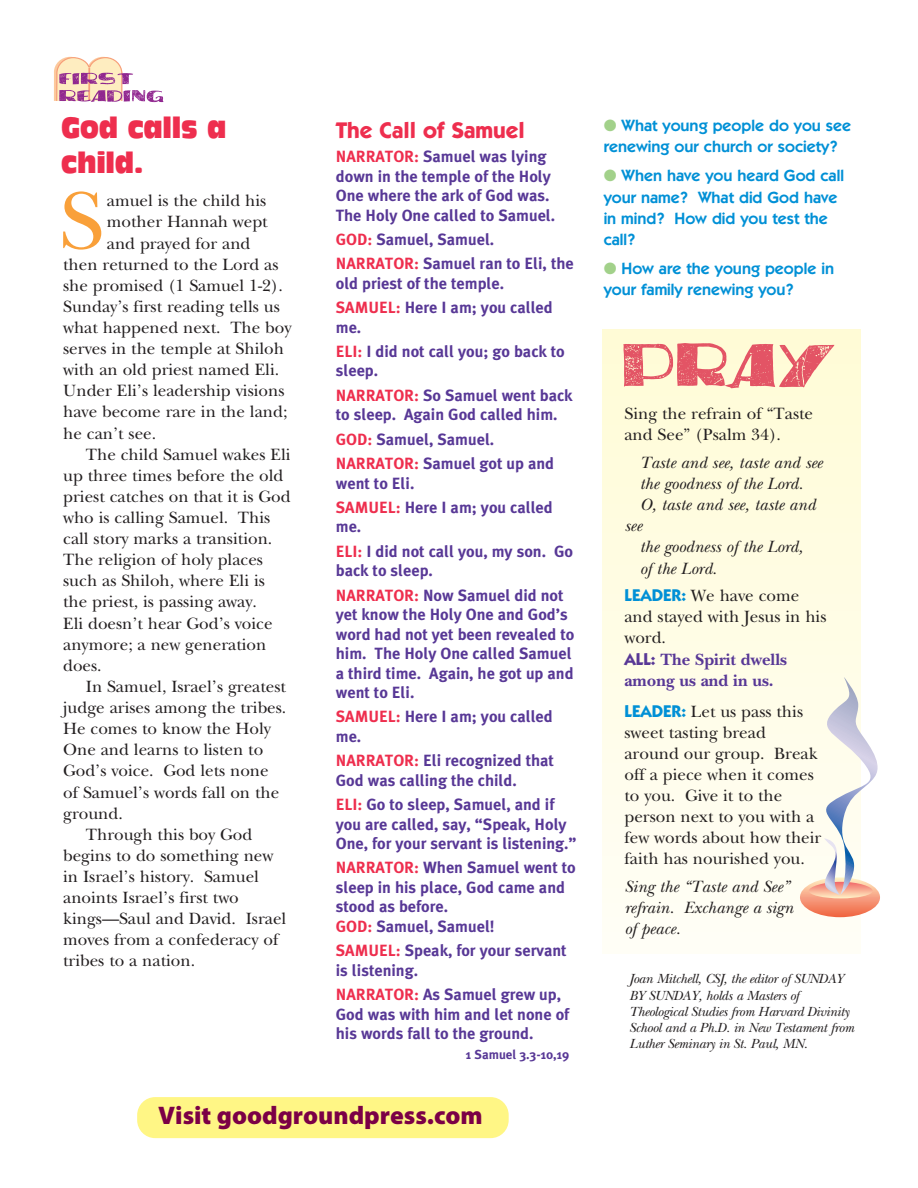
<style>
.page{position:relative;width:918px;height:1188px;background:#fff}
.page>*{position:absolute;margin:0;border:0;box-sizing:border-box;transform-origin:0 0}
.SBS_Text{font:84.9px "New Baskerville";color:#f9a03a}
.t1{font:27.6px/34px "Incised 901 BT Compact";letter-spacing:-.01em;color:#ee2e4e;scale:.9 1}
.t2{font:900 25.5px "Myriad Pro";color:#7b0046}
.First_reading_text{font:700 22.8px "Itc Kabel";color:#ee2e4e}
.SBS_Text-2{font:17.1px/21.1px "New Baskerville";color:#231f20}
.SBS_Text-3{font:italic 17.1px/21.1px "New Baskerville";color:#231f20}
.SBS_Text-4{font:700 17.1px/21.1px "New Baskerville";color:#583896}
.Sun_Gospel{font:700 16.2px/19.5px "Meta Plus";color:#583896}
.SBS_Text-5{font:600 16.2px/21.1px "Itc Kabel";color:#0090d6}
.Bio_info{font:italic 13.8px/16.2px "New Baskerville";letter-spacing:-.02em;color:#231f20}
.Sun_Gospel-2{font:700 13.05px "Meta Plus";color:#583896}
.s1{font-family:"Meta Plus Bold Caps";font-weight:400;color:#ee2e4e}
.s2{color:#a2d18a}
.s3{font-family:"Itc Kabel";font-weight:700;color:#0090d6}
.s4{font-family:"Itc Kabel"}
</style>
<div class="page">
<div style="left:137px;top:1097px;width:372px;height:41px;background:#fff685;border-radius:18px"></div>
<div style="left:603px;top:329px;width:258px;height:625px;background:linear-gradient(to bottom,#fffbd6,#fffef6)"></div>
<svg style="left:800px;top:677px;width:80px;height:240px"></svg>
<svg style="left:623px;top:343px;width:211px;height:45px;background:#f1aca1"></svg>
<svg style="left:54px;top:57px;width:110px;height:46px"></svg>
<p class="t1" style="left:61px;top:111px;width:185px">God calls a child.</p>
<p class="SBS_Text" style="left:59px;top:172px;width:46px">S</p>
<p class="SBS_Text-2" style="left:107px;top:190px;width:161px">amuel is the child his</p>
<p class="SBS_Text-2" style="left:107px;top:211px;width:162px">mother Hannah wept</p>
<p class="SBS_Text-2" style="left:107px;top:233px;width:145px">and prayed for and</p>
<p class="SBS_Text-2" style="left:63px;top:254px;width:217px">then returned to the Lord as</p>
<p class="SBS_Text-2" style="left:63px;top:275px;width:221px">she promised (1 Samuel 1-2).</p>
<p class="SBS_Text-2" style="left:63px;top:296px;width:218px">Sunday’s first reading tells us</p>
<p class="SBS_Text-2" style="left:63px;top:317px;width:230px">what happened next. The boy</p>
<p class="SBS_Text-2" style="left:63px;top:338px;width:222px">serves in the temple at Shiloh</p>
<p class="SBS_Text-2" style="left:63px;top:359px;width:218px">with an old priest named Eli.</p>
<p class="SBS_Text-2" style="left:63px;top:380px;width:223px">Under Eli’s leadership visions</p>
<p class="SBS_Text-2" style="left:63px;top:401px;width:226px">have become rare in the land;</p>
<p class="SBS_Text-2" style="left:63px;top:423px;width:94px">he can’t see.</p>
<p class="SBS_Text-2" style="left:63px;top:444px;width:229px;text-indent:23px">The child Samuel wakes Eli up three times before the old priest catches on that it is God who is calling Samuel. This call story marks a transition.<br>The religion of holy places such as Shiloh, where Eli is the priest, is passing away.<br>Eli doesn’t hear God’s voice anymore; a new generation does.</p>
<p class="SBS_Text-2" style="left:63px;top:676px;width:225px;text-indent:23px">In Samuel, Israel’s greatest judge arises among the tribes.<br>He comes to know the Holy<br>One and learns to listen to<br>God’s voice. God lets none of Samuel’s words fall on the ground.</p>
<p class="SBS_Text-2" style="left:63px;top:824px;width:225px;text-indent:23px">Through this boy God begins to do something new in Israel’s history. Samuel anoints Israel’s first two kings—Saul and David. Israel moves from a confederacy of tribes to a nation.</p>
<p class="First_reading_text" style="left:336px;top:116px;width:190px">The Call of Samuel</p>
<p class="Sun_Gospel" style="left:336px;top:147px;width:221px"><span class="s1">NARRATOR:</span> Samuel was lying down in the temple of the Holy<br>One where the ark of God was.<br>The Holy One called to Samuel.</p>
<p class="Sun_Gospel" style="left:336px;top:229px;width:160px"><span class="s1">GOD:</span> Samuel, Samuel.</p>
<p class="Sun_Gospel" style="left:336px;top:254px;width:239px"><span class="s1">NARRATOR:</span> Samuel ran to Eli, the old priest of the temple.</p>
<p class="Sun_Gospel" style="left:336px;top:298px;width:219px"><span class="s1">SAMUEL:</span> Here I am; you called me.</p>
<p class="Sun_Gospel" style="left:336px;top:342px;width:231px"><span class="s1">ELI:</span> I did not call you; go back to sleep.</p>
<p class="Sun_Gospel" style="left:336px;top:385px;width:238px"><span class="s1">NARRATOR:</span> So Samuel went back to sleep. Again God called him.</p>
<p class="Sun_Gospel" style="left:336px;top:429px;width:160px"><span class="s1">GOD:</span> Samuel, Samuel.</p>
<p class="Sun_Gospel" style="left:336px;top:454px;width:220px"><span class="s1">NARRATOR:</span> Samuel got up and went to Eli.</p>
<p class="Sun_Gospel" style="left:336px;top:497px;width:219px"><span class="s1">SAMUEL:</span> Here I am; you called me.</p>
<p class="Sun_Gospel" style="left:336px;top:541px;width:239px"><span class="s1">ELI:</span> I did not call you, my son. Go back to sleep.</p>
<p class="Sun_Gospel" style="left:336px;top:585px;width:240px"><span class="s1">NARRATOR:</span> Now Samuel did not yet know the Holy One and God’s word had not yet been revealed to him. The Holy One called Samuel a third time. Again, he got up and went to Eli.</p>
<p class="Sun_Gospel" style="left:336px;top:707px;width:219px"><span class="s1">SAMUEL:</span> Here I am; you called me.</p>
<p class="Sun_Gospel" style="left:336px;top:751px;width:220px"><span class="s1">NARRATOR:</span> Eli recognized that<br>God was calling the child.</p>
<p class="Sun_Gospel" style="left:336px;top:795px;width:242px"><span class="s1">ELI:</span> Go to sleep, Samuel, and if you are called, say, “Speak, Holy<br>One, for your servant is listening.”</p>
<p class="Sun_Gospel" style="left:336px;top:858px;width:241px"><span class="s1">NARRATOR:</span> When Samuel went to sleep in his place, God came and stood as before.</p>
<p class="Sun_Gospel" style="left:336px;top:917px;width:160px"><span class="s1">GOD:</span> Samuel, Samuel!</p>
<p class="Sun_Gospel" style="left:336px;top:941px;width:232px"><span class="s1">SAMUEL:</span> Speak, for your servant is listening.</p>
<p class="Sun_Gospel" style="left:336px;top:985px;width:235px"><span class="s1">NARRATOR:</span> As Samuel grew up,<br>God was with him and let none of his words fall to the ground.</p>
<p class="Sun_Gospel-2" style="left:466px;top:1047px;width:105px">1 Samuel 3.3-10,19</p>
<p class="t2" style="left:158px;top:1099px;width:326px">Visit goodgroundpress.com</p>
<p class="SBS_Text-5" style="left:604px;top:115px;width:249px"><span class="s2">●</span> What young people do you see renewing our church or society?</p>
<p class="SBS_Text-5" style="left:604px;top:165px;width:242px"><span class="s2">●</span> When have you heard God call your name? What did God have in mind? How did you test the call?</p>
<p class="SBS_Text-5" style="left:604px;top:258px;width:232px"><span class="s2">●</span> How are the young people in your family renewing you?</p>
<p class="SBS_Text-2" style="left:624px;top:403px;width:190px">Sing the refrain of “Taste and See” (Psalm 34).</p>
<p class="SBS_Text-3" style="left:640px;top:452px;width:184px">Taste and see, taste and see</p>
<p class="SBS_Text-3" style="left:640px;top:473px;width:165px">the goodness of the Lord.</p>
<p class="SBS_Text-3" style="left:624px;top:494px;width:193px;text-indent:15px">O, taste and see, taste and see</p>
<p class="SBS_Text-3" style="left:640px;top:536px;width:165px">the goodness of the Lord,</p>
<p class="SBS_Text-3" style="left:640px;top:558px;width:79px">of the Lord.</p>
<p class="SBS_Text-2" style="left:624px;top:585px;width:204px"><span class="s3">LEADER:</span> We have come and stayed with Jesus in his word.</p>
<p class="SBS_Text-4" style="left:624px;top:649px;width:164px"><span class="s4">ALL:</span> The Spirit dwells among us and in us.</p>
<p class="SBS_Text-2" style="left:624px;top:701px;width:198px"><span class="s3">LEADER:</span> Let us pass this sweet tasting bread around our group. Break off a piece when it comes to you. Give it to the person next to you with a few words about how their faith has nourished you.</p>
<p class="SBS_Text-3" style="left:624px;top:876px;width:170px">Sing the “Taste and See” refrain. Exchange a sign of peace.</p>
<p class="Bio_info" style="left:629px;top:971px;width:226px">Joan Mitchell, CSJ, the editor of SUNDAY BY SUNDAY, holds a Masters of Theological Studies from Harvard Divinity School and a Ph.D. in New Testament from Luther Seminary in St. Paul, MN.</p>
</div>
